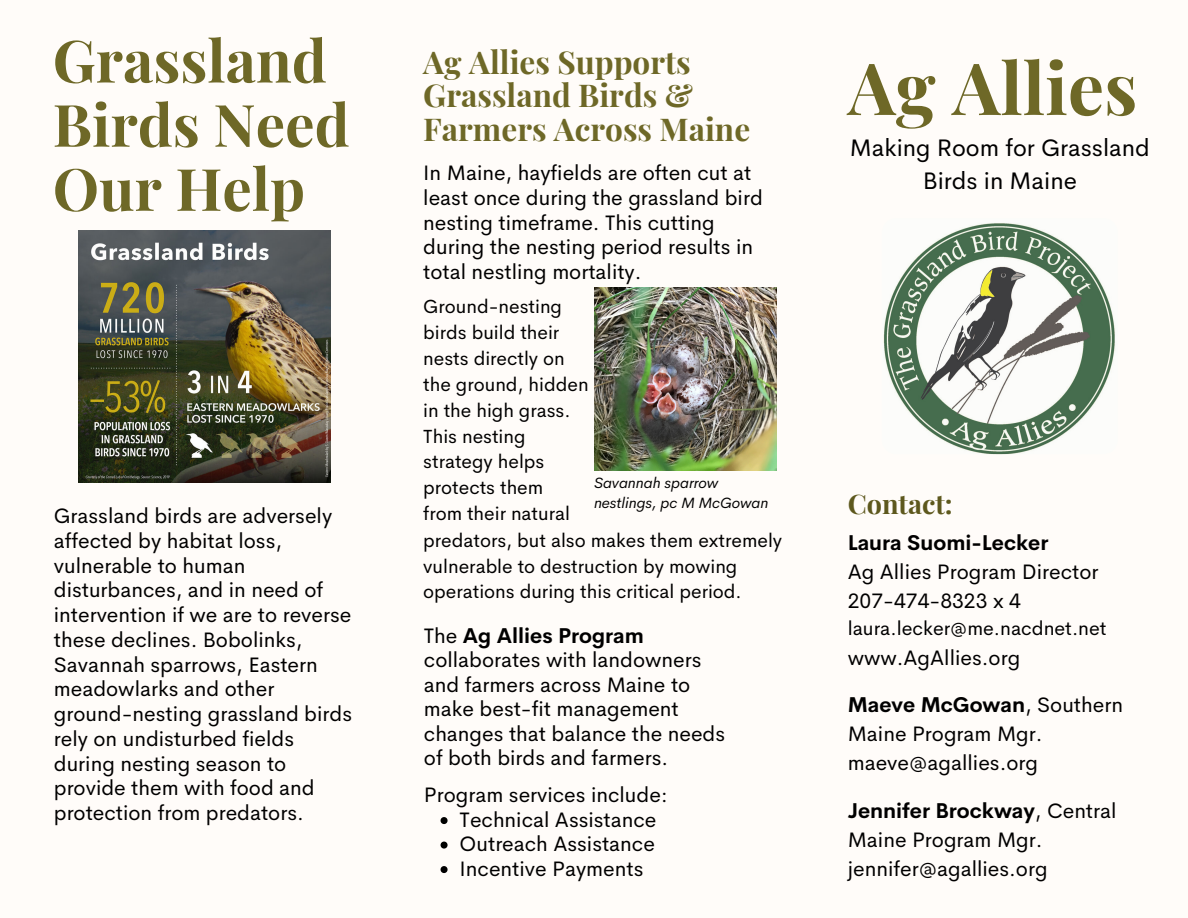
<style>
.page{position:relative;width:1188px;height:918px;background:#fffcf9}
.page>*{position:absolute;margin:0;border:0;box-sizing:border-box;transform-origin:0 0}
.t1{font:700 72px "Playfair Display";color:#6e6827}
.t2{font:700 58.5px/64.2px "Playfair Display";color:#6e6827}
.t3{font:700 31.5px/33.8px "Playfair Display";color:#6e6827}
.t4{font:700 27px "Playfair Display";color:#5d581d}
.t5{font:24px/32.7px "Cerebri Sans";color:#000;text-align:center}
.t6{font:21px/24.8px "Cerebri Sans";color:#000}
.t7{font:700 21px "Cerebri Sans";color:#000}
.t8{font:19.5px "Cerebri Sans";color:#000}
.t9{font:19.05px/25.8px "Cerebri Sans";color:#000}
.t10{font:italic 15px/20.2px "Cerebri Sans";color:#000}
.s1{font-weight:700}
</style>
<div class="page">
<img style="left:882px;top:218px;width:236px;height:236px;border-radius:15px">
<img style="left:79px;top:231px;width:252px;height:252px">
<img style="left:594px;top:288px;width:182px;height:182px">
<svg style="left:441px;top:817px;width:7px;height:7px"></svg>
<svg style="left:441px;top:842px;width:7px;height:7px"></svg>
<svg style="left:441px;top:866px;width:7px;height:7px"></svg>
<p class="t2" style="left:53px;top:26px;width:298px">Grassland<br>Birds Need<br>Our Help</p>
<p class="t6" style="left:54px;top:503px;width:300px">Grassland birds are adversely affected by habitat loss, vulnerable to human disturbances, and in need of intervention if we are to reverse these declines. Bobolinks,<br>Savannah sparrows, Eastern meadowlarks and other ground-nesting grassland birds rely on undisturbed fields during nesting season to provide them with food and protection from predators.</p>
<p class="t3" style="left:423px;top:44px;width:328px">Ag Allies Supports<br>Grassland Birds &amp;<br>Farmers Across Maine</p>
<p class="t6" style="left:423px;top:160px;width:341px">In Maine, hayfields are often cut at least once during the grassland bird nesting timeframe. This cutting during the nesting period results in total nestling mortality.</p>
<p class="t9" style="left:423px;top:294px;width:167px">Ground-nesting birds build their nests directly on the ground, hidden in the high grass.<br>This nesting strategy helps protects them<br>from their natural</p>
<p class="t9" style="left:423px;top:527px;width:360px">predators, but also makes them extremely vulnerable to destruction by mowing operations during this critical period.</p>
<p class="t10" style="left:594px;top:473px;width:176px">Savannah sparrow nestlings, pc M McGowan</p>
<p class="t6" style="left:424px;top:623px;width:303px">The <span class="s1">Ag Allies Program </span>collaborates with landowners and farmers across Maine to make best-fit management changes that balance the needs of both birds and farmers.</p>
<p class="t6" style="left:424px;top:782px;width:245px">Program services include:</p>
<p class="t6" style="left:460px;top:807px;width:198px">Technical Assistance</p>
<p class="t6" style="left:460px;top:831px;width:197px">Outreach Assistance</p>
<p class="t6" style="left:460px;top:856px;width:185px">Incentive Payments</p>
<p class="t1" style="left:848px;top:37px;width:291px">Ag Allies</p>
<p class="t5" style="left:850px;top:132px;width:301px">Making Room for Grassland<br>Birds in Maine</p>
<p class="t4" style="left:848px;top:484px;width:107px">Contact:</p>
<p class="t7" style="left:848px;top:529px;width:202px">Laura Suomi-Lecker</p>
<p class="t6" style="left:848px;top:559px;width:252px">Ag Allies Program Director</p>
<p class="t6" style="left:848px;top:589px;width:175px">207-474-8323 x 4</p>
<p class="t8" style="left:848px;top:616px;width:260px">laura.lecker@me.nacdnet.net</p>
<p class="t6" style="left:848px;top:645px;width:174px">www.AgAllies.org</p>
<p class="t6" style="left:848px;top:690px;width:277px;line-height:29.2px"><span class="s1">Maeve McGowan</span>, Southern<br>Maine Program Mgr.</p>
<p class="t6" style="left:848px;top:751px;width:192px">maeve@agallies.org</p>
<p class="t6" style="left:848px;top:796px;width:270px;line-height:29.2px"><span class="s1">Jennifer Brockway</span>, Central<br>Maine Program Mgr.</p>
<p class="t6" style="left:848px;top:856px;width:201px">jennifer@agallies.org</p>
</div>
